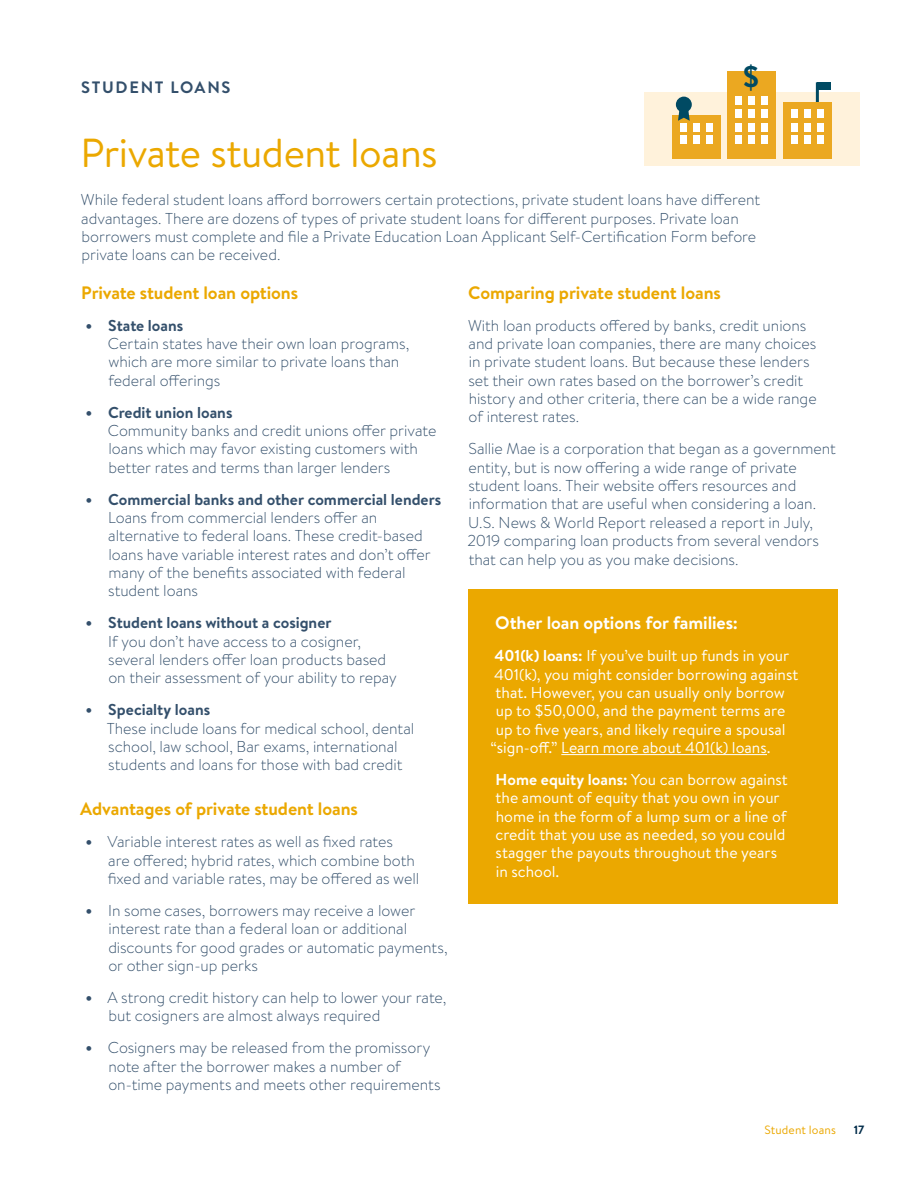
<style>
.page{position:relative;width:918px;height:1188px;background:#fff}
.page>*{position:absolute;margin:0;border:0;box-sizing:border-box;transform-origin:0 0}
.t1{font:40.5px "Brandon Text";letter-spacing:-.015em;color:#eba800}
.t2{font:700 29.85px "Brandon Text";color:#004a63}
.t3{font:700 18px "Brandon Text";letter-spacing:-.005em;color:#eba800}
.t4{font:700 18px "Brandon Text";letter-spacing:-.005em;color:#fff}
.t5{font:700 16.5px "Brandon Text";letter-spacing:.105em;color:#334f6b}
.t6{font:300 15.75px/18.5px "Brandon Text";color:#334f6b}
.t7{font:15.75px/18.5px "Brandon Text";color:#fff}
.t8{font:12px "Brandon Text";letter-spacing:.01em;color:#eba800}
.t9{font:700 12px "Brandon Text";color:#002b49}
.s1{font-weight:700;font-size:18px}
.s2{font-weight:700}
</style>
<div class="page">
<div style="left:645px;top:93px;width:215px;height:73px;background:#fff2db"></div>
<hr style="left:816px;top:82px;width:3px;height:23px;background:#004a63">
<div style="left:817px;top:82px;width:13px;height:8px;background:#004a63"></div>
<div style="left:673px;top:115px;width:48px;height:44px;background:#eba821"></div>
<div style="left:681px;top:123px;width:6px;height:8px;background:#fff"></div>
<div style="left:693px;top:123px;width:7px;height:8px;background:#fff"></div>
<div style="left:706px;top:123px;width:6px;height:8px;background:#fff"></div>
<div style="left:681px;top:136px;width:6px;height:8px;background:#fff"></div>
<div style="left:693px;top:136px;width:7px;height:8px;background:#fff"></div>
<div style="left:706px;top:136px;width:6px;height:8px;background:#fff"></div>
<div style="left:728px;top:71px;width:48px;height:88px;background:#eba821"></div>
<div style="left:736px;top:123px;width:6px;height:8px;background:#fff"></div>
<div style="left:748px;top:123px;width:7px;height:8px;background:#fff"></div>
<div style="left:761px;top:123px;width:6px;height:8px;background:#fff"></div>
<div style="left:736px;top:136px;width:6px;height:8px;background:#fff"></div>
<div style="left:748px;top:136px;width:7px;height:8px;background:#fff"></div>
<div style="left:761px;top:136px;width:6px;height:8px;background:#fff"></div>
<div style="left:736px;top:97px;width:6px;height:8px;background:#fff"></div>
<div style="left:748px;top:97px;width:7px;height:8px;background:#fff"></div>
<div style="left:761px;top:97px;width:6px;height:8px;background:#fff"></div>
<div style="left:736px;top:109px;width:6px;height:8px;background:#fff"></div>
<div style="left:748px;top:109px;width:7px;height:8px;background:#fff"></div>
<div style="left:761px;top:109px;width:6px;height:8px;background:#fff"></div>
<div style="left:784px;top:102px;width:48px;height:57px;background:#eba821"></div>
<div style="left:792px;top:123px;width:6px;height:8px;background:#fff"></div>
<div style="left:804px;top:123px;width:7px;height:8px;background:#fff"></div>
<div style="left:817px;top:123px;width:6px;height:8px;background:#fff"></div>
<div style="left:792px;top:136px;width:6px;height:8px;background:#fff"></div>
<div style="left:804px;top:136px;width:7px;height:8px;background:#fff"></div>
<div style="left:817px;top:136px;width:6px;height:8px;background:#fff"></div>
<div style="left:792px;top:109px;width:6px;height:8px;background:#fff"></div>
<div style="left:804px;top:109px;width:7px;height:8px;background:#fff"></div>
<div style="left:817px;top:109px;width:6px;height:8px;background:#fff"></div>
<svg style="left:678px;top:112px;width:12px;height:9px"></svg>
<div style="left:676px;top:97px;width:16px;height:16px;background:#004a63;border-radius:50%"></div>
<div style="left:468px;top:590px;width:370px;height:314px;background:#eba800"></div>
<hr style="left:561px;top:754px;width:206px;height:1px;background:#fff">
<p class="t5" style="left:81px;top:75px;width:151px">STUDENT LOANS</p>
<h2 class="t2" style="left:742px;top:56px;width:19px">$</h2>
<h1 class="t1" style="left:80px;top:125px;width:359px">Private student loans</h1>
<p class="t6" style="left:81px;top:190px;width:681px">While federal student loans afford borrowers certain protections, private student loans have different advantages. There are dozens of types of private student loans for different purposes. Private loan borrowers must complete and file a Private Education Loan Applicant Self-Certification Form before private loans can be received.</p>
<p class="t3" style="left:81px;top:280px;width:218px">Private student loan options</p>
<p class="t6" style="left:108px;top:315px;width:303px;text-indent:-22px"><span class="s1">•</span> <span class="s2">State loans<br></span>Certain states have their own loan programs, which are more similar to private loans than federal offerings</p>
<p class="t6" style="left:108px;top:402px;width:330px;text-indent:-22px"><span class="s1">•</span> <span class="s2">Credit union loans<br></span>Community banks and credit unions offer private loans which may favor existing customers with better rates and terms than larger lenders</p>
<p class="t6" style="left:108px;top:489px;width:335px;text-indent:-23px"><span class="s1">•</span> <span class="s2">Commercial banks and other commercial lenders </span>Loans from commercial lenders offer an alternative to federal loans. These credit-based loans have variable interest rates and don’t offer many of the benefits associated with federal student loans</p>
<p class="t6" style="left:108px;top:613px;width:290px;text-indent:-23px"><span class="s1">•</span> <span class="s2">Student loans without a cosigner<br></span>If you don’t have access to a cosigner, several lenders offer loan products based on their assessment of your ability to repay</p>
<p class="t6" style="left:107px;top:700px;width:309px;text-indent:-21px"><span class="s1">•</span> <span class="s2">Specialty loans<br></span>These include loans for medical school, dental school, law school, Bar exams, international students and loans for those with bad credit</p>
<p class="t3" style="left:80px;top:797px;width:279px">Advantages of private student loans</p>
<p class="t6" style="left:108px;top:832px;width:313px;text-indent:-22px"><span class="s1">•</span> Variable interest rates as well as fixed rates<br>are offered; hybrid rates, which combine both fixed and variable rates, may be offered as well</p>
<p class="t6" style="left:108px;top:901px;width:341px;text-indent:-23px"><span class="s1">•</span> In some cases, borrowers may receive a lower interest rate than a federal loan or additional discounts for good grades or automatic payments, or other sign-up perks</p>
<p class="t6" style="left:108px;top:988px;width:339px;text-indent:-23px"><span class="s1">•</span> A strong credit history can help to lower your rate, but cosigners are almost always required</p>
<p class="t6" style="left:108px;top:1038px;width:334px;text-indent:-23px"><span class="s1">•</span> Cosigners may be released from the promissory note after the borrower makes a number of on-time payments and meets other requirements</p>
<p class="t3" style="left:468px;top:280px;width:254px">Comparing private student loans</p>
<p class="t6" style="left:468px;top:315px;width:350px">With loan products offered by banks, credit unions and private loan companies, there are many choices in private student loans. But because these lenders set their own rates based on the borrower’s credit history and other criteria, there can be a wide range of interest rates.</p>
<p class="t6" style="left:468px;top:439px;width:370px">Sallie Mae is a corporation that began as a government entity, but is now offering a wide range of private student loans. Their website offers resources and information that are useful when considering a loan.<br>U.S. News &amp; World Report released a report in July, 2019 comparing loan products from several vendors that can help you as you make decisions.</p>
<p class="t4" style="left:495px;top:611px;width:244px">Other loan options for families:</p>
<p class="t7" style="left:495px;top:646px;width:296px"><span class="s2">401(k) loans:</span> If you’ve built up funds in your</p>
<p class="t7" style="left:494px;top:664px;width:306px">401(k), you might consider borrowing against</p>
<p class="t7" style="left:496px;top:683px;width:291px">that. However, you can usually only borrow</p>
<p class="t7" style="left:496px;top:701px;width:291px">up to $50,000, and the payment terms are</p>
<p class="t7" style="left:496px;top:719px;width:291px">up to five years, and likely require a spousal</p>
<p class="t7" style="left:490px;top:738px;width:282px">“sign-off.” Learn more about 401(k) loans.</p>
<p class="t7" style="left:496px;top:770px;width:294px"><span class="s2">Home equity loans:</span> You can borrow against the amount of equity that you own in your home in the form of a lump sum or a line of credit that you use as needed, so you could stagger the payouts throughout the years in school.</p>
<p class="t8" style="left:764px;top:1122px;width:73px">Student loans</p>
<p class="t9" style="left:854px;top:1121px;width:12px">17</p>
</div>
